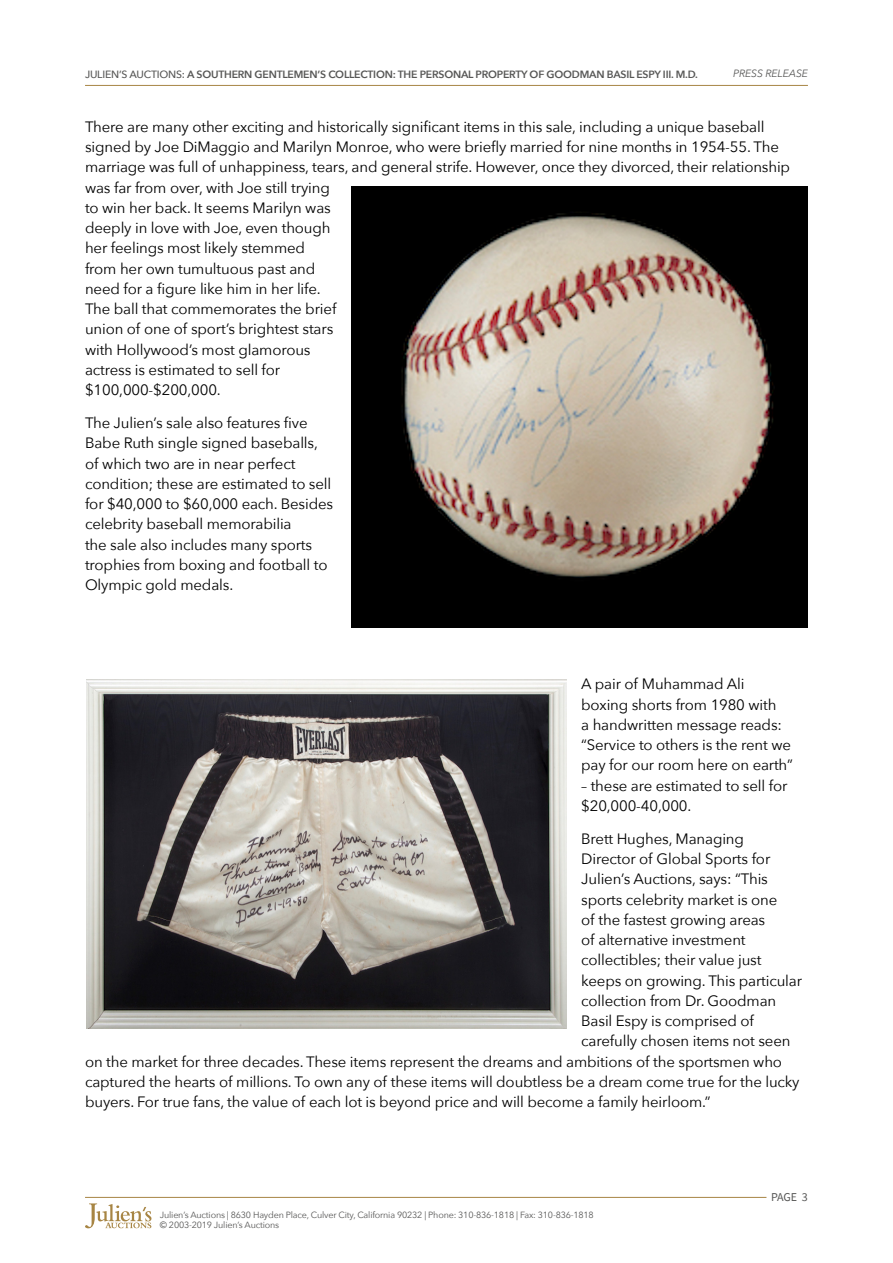
<style>
.page{position:relative;width:893px;height:1263px;background:#fff}
.page>*{position:absolute;margin:0;border:0;box-sizing:border-box;transform-origin:0 0}
.t1{font:15px/20.2px "Avenir Next";letter-spacing:-.01em;color:#000}
.t2{font:12px "Source Sans Pro";color:#575756}
.t3{font:600 10.5px "Avenir Next";letter-spacing:-.02em;color:#575756}
.t4{font:italic 10.5px "Avenir Next";letter-spacing:-.01em;color:#575756}
.t5{font:9px/10.5px "Avenir Next";letter-spacing:-.02em;color:#575756}
.s1{font-weight:500}
</style>
<div class="page">
<hr style="left:85px;top:85px;width:723px;height:1px;background:#a78544">
<svg style="left:85px;top:1203px;width:66px;height:25px"></svg>
<hr style="left:85px;top:1197px;width:681px;height:1px;background:#a78544">
<img style="left:351px;top:187px;width:456px;height:440px">
<img style="left:86px;top:679px;width:481px;height:349px">
<p class="t3" style="left:85px;top:65px;width:614px"><span class="s1">JULIEN’S AUCTIONS:</span> A SOUTHERN GENTLEMEN’S COLLECTION: THE PERSONAL PROPERTY OF GOODMAN BASIL ESPY III. M.D.</p>
<p class="t4" style="left:733px;top:65px;width:76px">PRESS RELEASE</p>
<p class="t1" style="left:85px;top:116px;width:707px">There are many other exciting and historically significant items in this sale, including a unique baseball signed by Joe DiMaggio and Marilyn Monroe, who were briefly married for nine months in 1954-55. The marriage was full of unhappiness, tears, and general strife. However, once they divorced, their relationship was far from over, with Joe still trying<br>to win her back. It seems Marilyn was<br>deeply in love with Joe, even though<br>her feelings most likely stemmed<br>from her own tumultuous past and<br>need for a figure like him in her life.<br>The ball that commemorates the brief<br>union of one of sport’s brightest stars<br>with Hollywood’s most glamorous<br>actress is estimated to sell for<br>$100,000-$200,000.</p>
<p class="t1" style="left:85px;top:412px;width:250px">The Julien’s sale also features five Babe Ruth single signed baseballs, of which two are in near perfect condition; these are estimated to sell for $40,000 to $60,000 each. Besides celebrity baseball memorabilia<br>the sale also includes many sports trophies from boxing and football to Olympic gold medals.</p>
<p class="t1" style="left:581px;top:673px;width:213px">A pair of Muhammad Ali boxing shorts from 1980 with<br>a handwritten message reads: “Service to others is the rent we pay for our room here on earth”</p>
<p class="t1" style="left:581px;top:774px;width:208px">– these are estimated to sell for $20,000-40,000.</p>
<p class="t1" style="left:581px;top:828px;width:164px">Brett Hughes, Managing</p>
<p class="t1" style="left:581px;top:848px;width:191px">Director of Global Sports for</p>
<p class="t1" style="left:581px;top:868px;width:188px">Julien’s Auctions, says: “This</p>
<p class="t1" style="left:581px;top:888px;width:198px">sports celebrity market is one</p>
<p class="t1" style="left:581px;top:909px;width:186px">of the fastest growing areas</p>
<p class="t1" style="left:581px;top:929px;width:166px">of alternative investment</p>
<p class="t1" style="left:581px;top:949px;width:182px">collectibles; their value just</p>
<p class="t1" style="left:581px;top:969px;width:222px">keeps on growing. This particular</p>
<p class="t1" style="left:581px;top:990px;width:197px">collection from Dr. Goodman</p>
<p class="t1" style="left:581px;top:1010px;width:174px">Basil Espy is comprised of</p>
<p class="t1" style="left:581px;top:1030px;width:211px">carefully chosen items not seen</p>
<p class="t1" style="left:85px;top:1050px;width:698px">on the market for three decades. These items represent the dreams and ambitions of the sportsmen who</p>
<p class="t1" style="left:85px;top:1071px;width:716px">captured the hearts of millions. To own any of these items will doubtless be a dream come true for the lucky</p>
<p class="t1" style="left:85px;top:1091px;width:627px">buyers. For true fans, the value of each lot is beyond price and will become a family heirloom.”</p>
<p class="t5" style="left:160px;top:1209px;width:435px">Julien’s Auctions | 8630 Hayden Place, Culver City, California 90232 | Phone: 310-836-1818 | Fax: 310-836-1818 © 2003-2019 Julien’s Auctions</p>
<p class="t2" style="left:771px;top:1189px;width:38px">PAGE 3</p>
</div>
